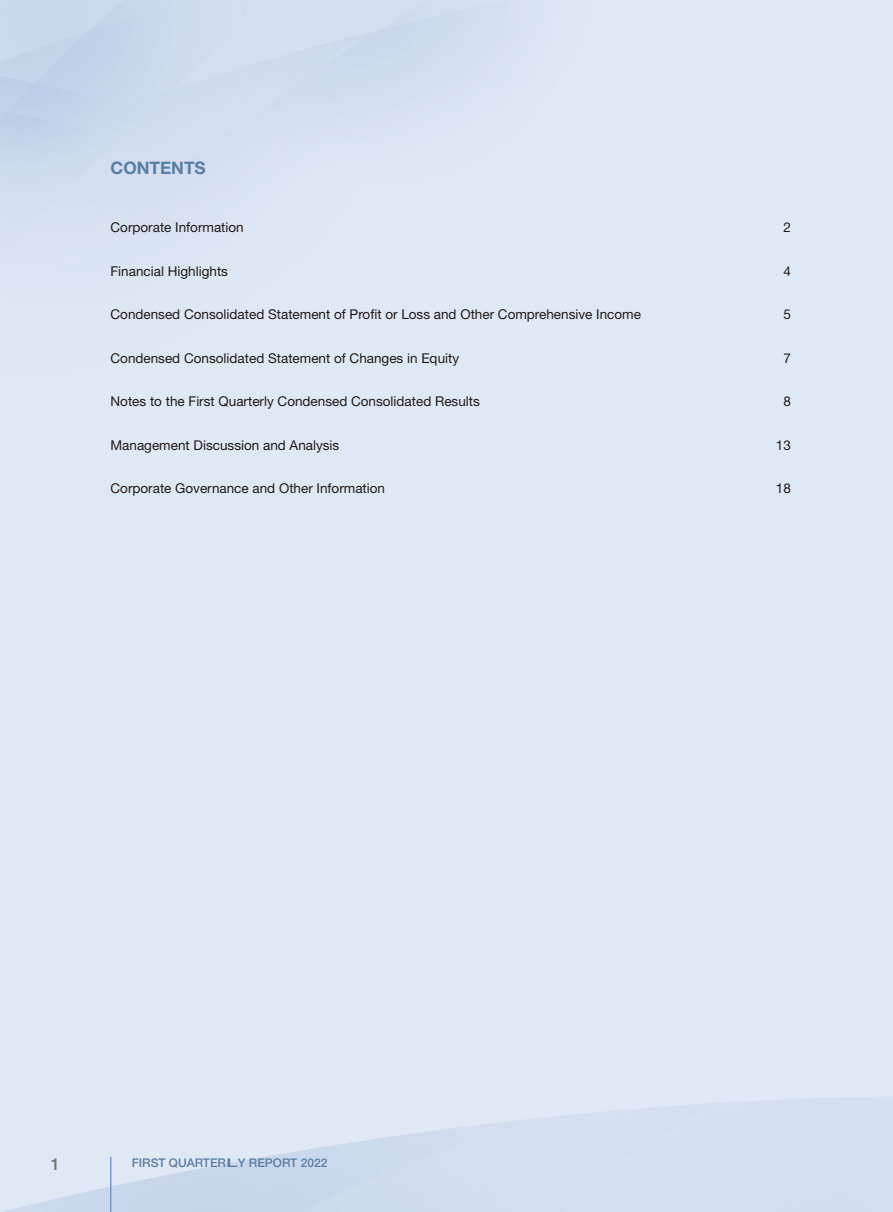
<style>
.page{position:relative;width:893px;height:1212px;background:#fff}
.page>*{position:absolute;margin:0;border:0;box-sizing:border-box;transform-origin:0 0}
.t1{font:700 17.25px "Helvetica Neue LT Std";color:#597ea4}
.t2{font:500 16.5px "Helvetica Neue LT Std";color:#727272}
.t3{font:13.5px "Helvetica Neue LT Std";color:#231916}
.t4{font:500 12px "Helvetica Neue LT Std";color:#597ea4}
</style>
<div class="page">
<hr style="left:110px;top:1157px;width:2px;height:55px;background:#72a0cf">
<p class="t1" style="left:111px;top:157px;width:97px">CONTENTS</p>
<p class="t3" style="left:111px;top:219px;width:135px">Corporate Information</p>
<p class="t3" style="left:783px;top:219px;width:9px">2</p>
<p class="t3" style="left:111px;top:263px;width:119px">Financial Highlights</p>
<p class="t3" style="left:783px;top:263px;width:9px">4</p>
<p class="t3" style="left:111px;top:306px;width:532px">Condensed Consolidated Statement of Profit or Loss and Other Comprehensive Income</p>
<p class="t3" style="left:783px;top:306px;width:9px">5</p>
<p class="t3" style="left:111px;top:350px;width:350px">Condensed Consolidated Statement of Changes in Equity</p>
<p class="t3" style="left:783px;top:350px;width:9px">7</p>
<p class="t3" style="left:111px;top:393px;width:371px">Notes to the First Quarterly Condensed Consolidated Results</p>
<p class="t3" style="left:783px;top:393px;width:9px">8</p>
<p class="t3" style="left:111px;top:437px;width:230px">Management Discussion and Analysis</p>
<p class="t3" style="left:776px;top:437px;width:17px">13</p>
<p class="t3" style="left:111px;top:480px;width:276px">Corporate Governance and Other Information</p>
<p class="t3" style="left:776px;top:480px;width:17px">18</p>
<p class="t2" style="left:51px;top:1155px;width:11px">1</p>
<p class="t4" style="left:132px;top:1155px;width:197px">FIRST QUARTERLY REPORT 2022</p>
</div>
